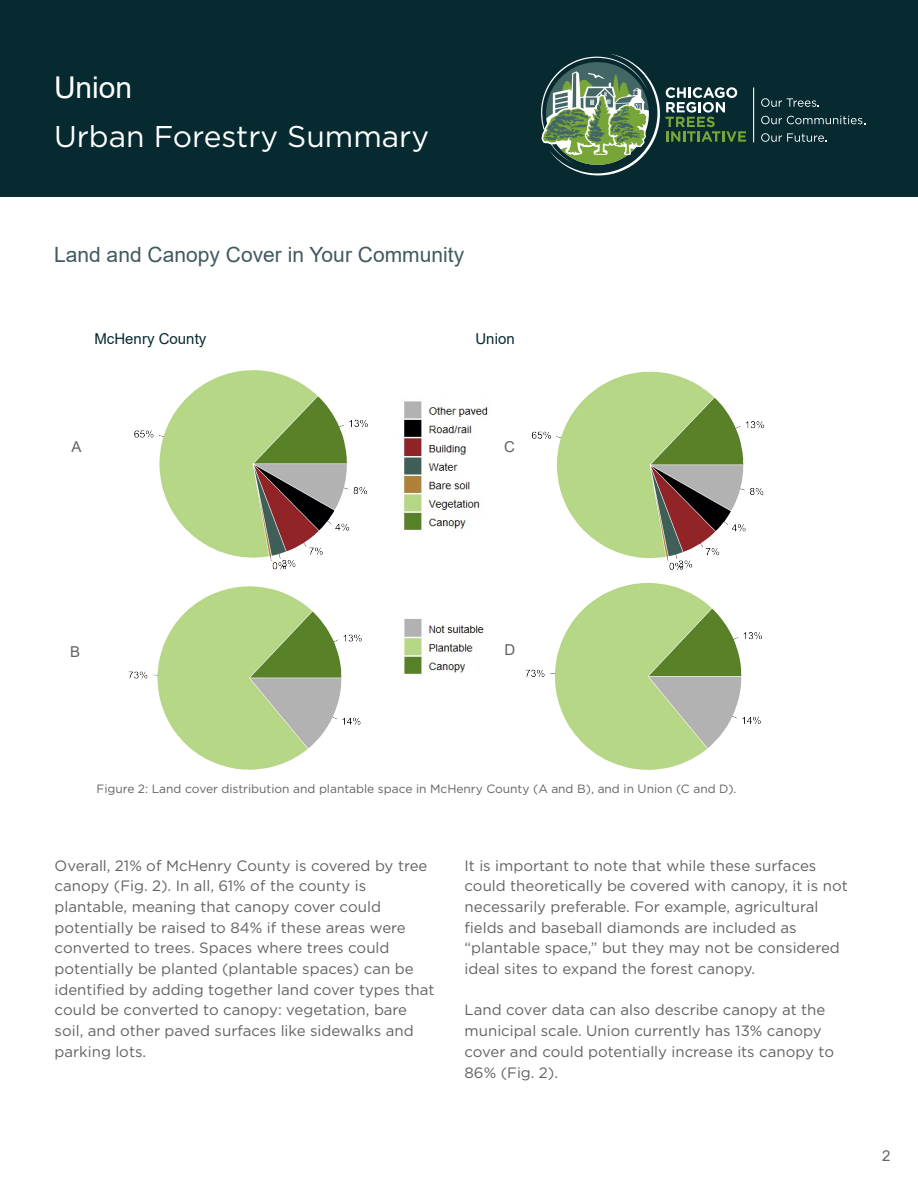
<style>
.page{position:relative;width:918px;height:1188px;background:#fff}
.page>*{position:absolute;margin:0;border:0;box-sizing:border-box;transform-origin:0 0}
.t1{font:30px "Gotham";color:#fff}
.t2{font:30px "Arial";color:#fff}
.t3{font:21px "Arial";color:#42595e}
.t4{font:15px/20.7px "Gotham";color:#626261}
.t5{font:15px "Arial";letter-spacing:.005em;color:#062a30}
.t6{font:15px "Arial";color:#626261}
.t7{font:12px "Gotham";letter-spacing:-.005em;color:#626261}
</style>
<div class="page">
<div style="left:0;top:0;width:918px;height:196px;background:#062a30"></div>
<hr style="left:753px;top:88px;width:1px;height:54px;background:#fff">
<svg style="left:761px;top:98px;width:58px;height:9px"></svg>
<svg style="left:761px;top:116px;width:104px;height:8px"></svg>
<svg style="left:761px;top:133px;width:65px;height:9px"></svg>
<svg style="left:541px;top:54px;width:205px;height:121px"></svg>
<img style="left:134px;top:370px;width:234px;height:135px">
<img style="left:489px;top:371px;width:276px;height:130px">
<img style="left:128px;top:505px;width:234px;height:265px">
<img style="left:525px;top:501px;width:237px;height:269px">
<img style="left:403px;top:401px;width:86px;height:130px">
<img style="left:403px;top:619px;width:83px;height:56px">
<h1 class="t2" style="left:54px;top:71px;width:80px">Union</h1>
<h1 class="t1" style="left:54px;top:123px;width:377px">Urban Forestry Summary</h1>
<h2 class="t3" style="left:54px;top:243px;width:412px">Land and Canopy Cover in Your Community</h2>
<p class="t5" style="left:94px;top:330px;width:113px">McHenry County</p>
<p class="t5" style="left:476px;top:330px;width:41px">Union</p>
<p class="t6" style="left:71px;top:438px;width:11px">A</p>
<p class="t6" style="left:504px;top:438px;width:12px">C</p>
<p class="t6" style="left:70px;top:643px;width:11px">B</p>
<p class="t6" style="left:504px;top:642px;width:12px">D</p>
<p class="t7" style="left:97px;top:783px;width:641px">Figure 2: Land cover distribution and plantable space in McHenry County (A and B), and in Union (C and D).</p>
<p class="t4" style="left:55px;top:856px;width:382px">Overall, 21% of McHenry County is covered by tree canopy (Fig. 2). In all, 61% of the county is plantable, meaning that canopy cover could potentially be raised to 84% if these areas were converted to trees. Spaces where trees could potentially be planted (plantable spaces) can be identified by adding together land cover types that could be converted to canopy: vegetation, bare soil, and other paved surfaces like sidewalks and parking lots.</p>
<p class="t4" style="left:465px;top:856px;width:385px">It is important to note that while these surfaces could theoretically be covered with canopy, it is not necessarily preferable. For example, agricultural fields and baseball diamonds are included as “plantable space,” but they may not be considered ideal sites to expand the forest canopy.</p>
<p class="t4" style="left:465px;top:1001px;width:371px">Land cover data can also describe canopy at the municipal scale. Union currently has 13% canopy cover and could potentially increase its canopy to 86% (Fig. 2).</p>
<p class="t6" style="left:882px;top:1147px;width:10px">2</p>
</div>
